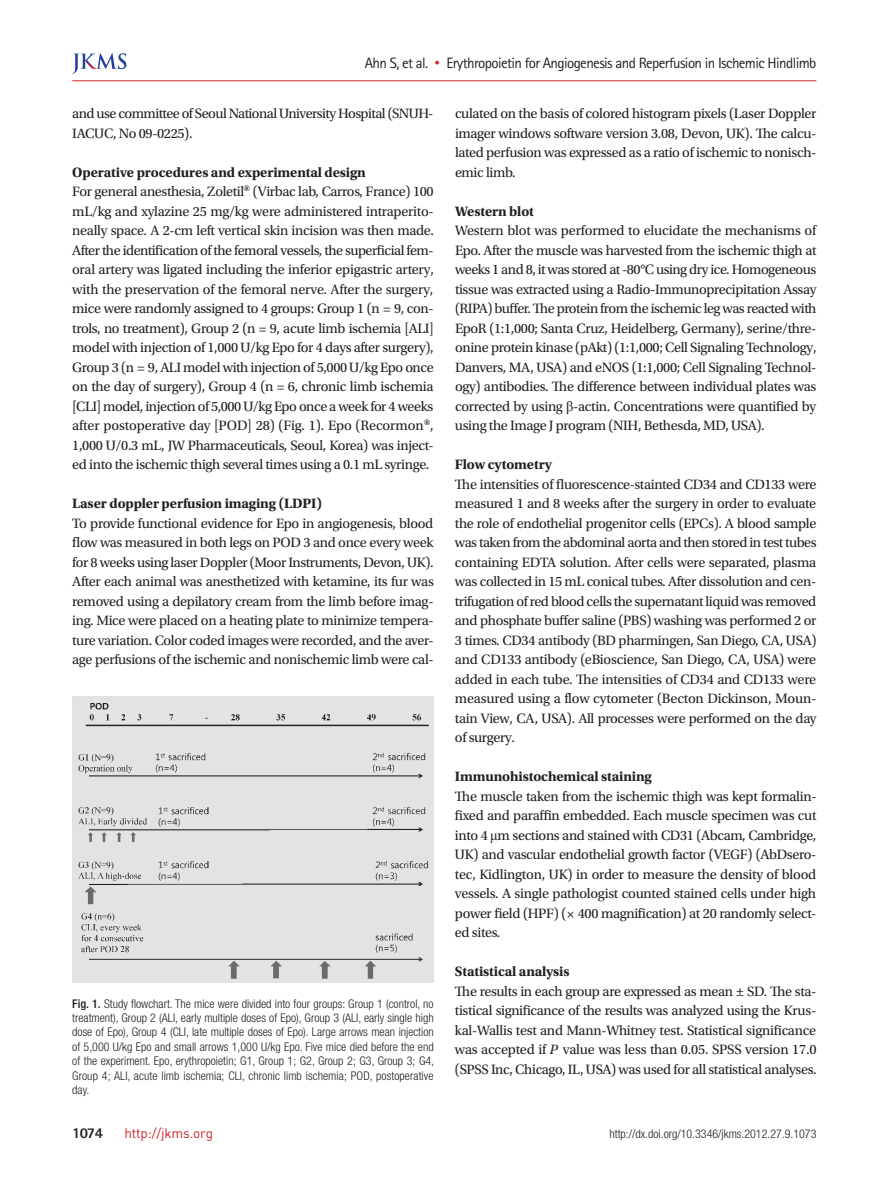
<style>
.page{position:relative;width:893px;height:1191px;background:#fff}
.page>*{position:absolute;margin:0;border:0;box-sizing:border-box;transform-origin:0 0}
.t1{font:15px "Rotis Sans Serif Std";letter-spacing:-.04em;color:#231f20}
.t2{font:800 15px "Rotis Sans Serif Std";color:#231f20}
.t3{font:14.25px/19.5px "Utopia Std";letter-spacing:-.025em;color:#231f20;text-align:justify}
.t4{font:700 14.25px "Utopia Std";letter-spacing:-.01em;color:#231f20}
.t5{font:13.5px "Dinreg";letter-spacing:-.01em;color:#d1232a}
.t6{font:300 condensed 12px/14.4px "Helvetica Neue LT Std";letter-spacing:.005em;color:#231f20;text-align:justify}
.s1{font-family:"Dotum";color:#d1232a}
.s2{font-weight:700}
.s3{font-weight:500}
.s4{font-family:"Minion Pro"}
.s5{font-family:"Times New Roman"}
.s6{font-style:italic}
</style>
<div class="page">
<hr style="left:72px;top:80px;width:744px;height:1px;background:#d1232a">
<svg style="left:72px;top:53px;width:54px;height:21px"></svg>
<div style="left:72px;top:697px;width:362px;height:285px;background:#e1e2e4"></div>
<img style="left:78px;top:703px;width:351px;height:276px">
<p class="t1" style="left:365px;top:54px;width:453px">Ahn S, et al. <span class="s1">•</span> Erythropoietin for Angiogenesis and Reperfusion in Ischemic Hindlimb</p>
<p class="t3" style="left:72px;top:104px;width:363px">and use committee of Seoul National University Hospital (SNUH-<br>IACUC, No 09-0225).</p>
<p class="t3" style="left:72px;top:163px;width:363px;text-align:left"><span class="s2">Operative procedures and experimental design<br></span>For general anesthesia, Zoletil<sup>®</sup> (Virbac lab, Carros, France) 100 mL/kg and xylazine 25 mg/kg were administered intraperito&shy;neally space. A 2-cm left vertical skin incision was then made.<br>After the identification of the femoral vessels, the superficial fem&shy;oral artery was ligated including the inferior epigastric artery, with the preservation of the femoral nerve. After the surgery, mice were randomly assigned to 4 groups: Group 1 (n = 9, con&shy;trols, no treatment), Group 2 (n = 9, acute limb ischemia [ALI] model with injection of 1,000 U/kg Epo for 4 days after surgery), Group 3 (n = 9, ALI model with injection of 5,000 U/kg Epo once on the day of surgery), Group 4 (n = 6, chronic limb ischemia [CLI] model, injection of 5,000 U/kg Epo once a week for 4 weeks after postoperative day [POD] 28) (Fig. 1). Epo (Recormon<sup>®</sup>, 1,000 U/0.3 mL, JW Pharmaceuticals, Seoul, Korea) was inject&shy;ed into the ischemic thigh several times using a 0.1 mL syringe.</p>
<p class="t4" style="left:72px;top:495px;width:251px">Laser doppler perfusion imaging (LDPI)</p>
<p class="t3" style="left:72px;top:514px;width:363px">To provide functional evidence for Epo in angiogenesis, blood flow was measured in both legs on POD 3 and once every week for 8 weeks using laser Doppler (Moor Instruments, Devon, UK).<br>After each animal was anesthetized with ketamine, its fur was removed using a depilatory cream from the limb before imag&shy;ing. Mice were placed on a heating plate to minimize tempera&shy;ture variation. Color coded images were recorded, and the aver&shy;age perfusions of the ischemic and nonischemic limb were cal-</p>
<p class="t6" style="left:72px;top:996px;width:363px"><span class="s3">Fig. 1.</span> Study flowchart. The mice were divided into four groups: Group 1 (control, no treatment), Group 2 (ALI, early multiple doses of Epo), Group 3 (ALI, early single high dose of Epo), Group 4 (CLI, late multiple doses of Epo). Large arrows mean injection of 5,000 U/kg Epo and small arrows 1,000 U/kg Epo. Five mice died before the end of the experiment. Epo, erythropoietin; G1, Group 1; G2, Group 2; G3, Group 3; G4, Group 4; ALI, acute limb ischemia; CLI, chronic limb ischemia; POD, postoperative day.</p>
<p class="t3" style="left:455px;top:104px;width:363px">culated on the basis of colored histogram pixels (Laser Doppler imager windows software version 3.08, Devon, UK). The calcu&shy;lated perfusion was expressed as a ratio of ischemic to nonisch&shy;emic limb.</p>
<p class="t4" style="left:455px;top:203px;width:81px">Western blot</p>
<p class="t3" style="left:455px;top:221px;width:363px">Western blot was performed to elucidate the mechanisms of Epo. After the muscle was harvested from the ischemic thigh at weeks 1 and 8, it was stored at -80<span class="s4">°</span>C using dry ice. Homogeneous tissue was extracted using a Radio-Immunoprecipitation Assay (RIPA) buffer. The protein from the ischemic leg was reacted with EpoR (1:1,000; Santa Cruz, Heidelberg, Germany), serine/thre&shy;onine protein kinase (pAkt) (1:1,000; Cell Signaling Technology, Danvers, MA, USA) and eNOS (1:1,000; Cell Signaling Technol&shy;ogy) antibodies. The difference between individual plates was corrected by using <span class="s5">β</span>-actin. Concentrations were quantified by using the Image J program (NIH, Bethesda, MD, USA).</p>
<p class="t4" style="left:455px;top:456px;width:99px">Flow cytometry</p>
<p class="t3" style="left:455px;top:474px;width:363px">The intensities of fluorescence-stainted CD34 and CD133 were measured 1 and 8 weeks after the surgery in order to evaluate the role of endothelial progenitor cells (EPCs). A blood sample was taken from the abdominal aorta and then stored in test tubes containing EDTA solution. After cells were separated, plasma was collected in 15 mL conical tubes. After dissolution and cen&shy;trifugation of red blood cells the supernatant liquid was removed and phosphate buffer saline (PBS) washing was performed 2 or 3 times. CD34 antibody (BD pharmingen, San Diego, CA, USA) and CD133 antibody (eBioscience, San Diego, CA, USA) were added in each tube. The intensities of CD34 and CD133 were measured using a flow cytometer (Becton Dickinson, Moun&shy;tain View, CA, USA). All processes were performed on the day of surgery.</p>
<p class="t4" style="left:455px;top:768px;width:198px">Immunohistochemical staining</p>
<p class="t3" style="left:455px;top:786px;width:363px">The muscle taken from the ischemic thigh was kept formalin&shy;fixed and paraffin embedded. Each muscle specimen was cut into 4 <span class="s5">μ</span>m sections and stained with CD31 (Abcam, Cambridge, UK) and vascular endothelial growth factor (VEGF) (AbDsero&shy;tec, Kidlington, UK) in order to measure the density of blood vessels. A single pathologist counted stained cells under high power field (HPF) (× 400 magnification) at 20 randomly select&shy;ed sites.</p>
<p class="t4" style="left:455px;top:963px;width:116px">Statistical analysis</p>
<p class="t3" style="left:455px;top:981px;width:363px">The results in each group are expressed as mean ± SD. The sta&shy;tistical significance of the results was analyzed using the Krus&shy;kal-Wallis test and Mann-Whitney test. Statistical significance was accepted if <span class="s6">P</span> value was less than 0.05. SPSS version 17.0 (SPSS Inc, Chicago, IL, USA) was used for all statistical analyses.</p>
<p class="t2" style="left:72px;top:1123px;width:32px">1074</p>
<p class="t5" style="left:124px;top:1124px;width:90px">http://jkms.org</p>
<p class="t6" style="left:609px;top:1126px;width:208px">http://dx.doi.org/10.3346/jkms.2012.27.9.1073</p>
</div>
